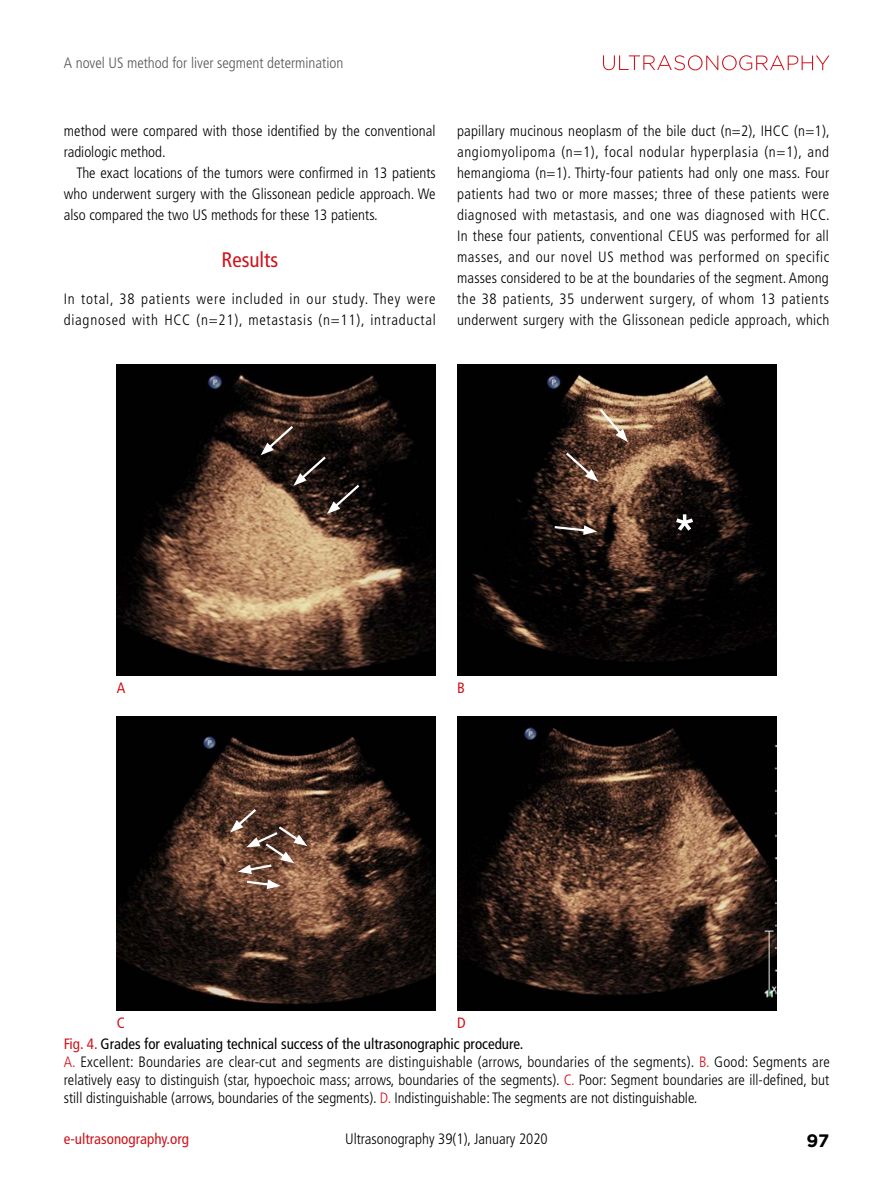
<style>
.page{position:relative;width:893px;height:1191px;background:#fff}
.page>*{position:absolute;margin:0;border:0;box-sizing:border-box;transform-origin:0 0}
.t1{font:condensed 21px "Frutiger LT Std";color:#d0121b}
.t2{font:700 18px "Gotham";color:#000}
.t3{font:300 condensed 15px/21px "Frutiger LT Std";color:#000}
.t4{font:300 condensed 15px/21px "Frutiger LT Std";letter-spacing:.05em;color:#000}
.t5{font:300 condensed 15px "Frutiger LT Std";color:#595757}
.t6{font:condensed 15px "Frutiger LT Std";color:#d0121b}
.s1{font-weight:400;color:#d0121b}
.s2{font-weight:400}
.s3{color:#d0121b}
</style>
<div class="page">
<svg style="left:603px;top:55px;width:226px;height:15px"></svg>
<img style="left:117px;top:716px;width:319px;height:294px">
<img style="left:457px;top:716px;width:319px;height:294px">
<img style="left:117px;top:364px;width:319px;height:311px">
<img style="left:457px;top:364px;width:319px;height:311px">
<svg style="left:597px;top:406px;width:31px;height:36px"></svg>
<svg style="left:230px;top:806px;width:77px;height:83px;background:#7c5a4a"></svg>
<svg style="left:564px;top:450px;width:34px;height:32px"></svg>
<svg style="left:261px;top:423px;width:101px;height:91px;background:#3c2e26"></svg>
<svg style="left:552px;top:524px;width:45px;height:11px"></svg>
<svg style="left:676px;top:514px;width:17px;height:17px"></svg>
<p class="t5" style="left:64px;top:54px;width:281px">A novel US method for liver segment determination</p>
<p class="t3" style="left:64px;top:120px;width:373px">method were compared with those identified by the conventional radiologic method.</p>
<p class="t3" style="left:64px;top:162px;width:374px;text-align:justify;text-indent:13px">The exact locations of the tumors were confirmed in 13 patients who underwent surgery with the Glissonean pedicle approach. We also compared the two US methods for these 13 patients.</p>
<h1 class="t1" style="left:221px;top:247px;width:58px">Results</h1>
<p class="t4" style="left:64px;top:288px;width:373px">In total, 38 patients were included in our study. They were diagnosed with HCC (n=21), metastasis (n=11), intraductal</p>
<p class="t3" style="left:457px;top:120px;width:374px;text-align:justify">papillary mucinous neoplasm of the bile duct (n=2), IHCC (n=1), angiomyolipoma (n=1), focal nodular hyperplasia (n=1), and hemangioma (n=1). Thirty-four patients had only one mass. Four patients had two or more masses; three of these patients were diagnosed with metastasis, and one was diagnosed with HCC.<br>In these four patients, conventional CEUS was performed for all masses, and our novel US method was performed on specific masses considered to be at the boundaries of the segment. Among the 38 patients, 35 underwent surgery, of whom 13 patients underwent surgery with the Glissonean pedicle approach, which</p>
<p class="t6" style="left:117px;top:679px;width:10px">A</p>
<p class="t6" style="left:457px;top:679px;width:9px">B</p>
<p class="t6" style="left:117px;top:1014px;width:10px">C</p>
<p class="t6" style="left:457px;top:1014px;width:10px">D</p>
<p class="t3" style="left:64px;top:1035px;width:767px;line-height:18px"><span class="s1">Fig. 4.</span> <span class="s2">Grades for evaluating technical success of the ultrasonographic procedure.<br></span><span class="s3">A.</span> Excellent: Boundaries are clear-cut and segments are distinguishable (arrows, boundaries of the segments). <span class="s3">B.</span> Good: Segments are relatively easy to distinguish (star, hypoechoic mass; arrows, boundaries of the segments). <span class="s3">C.</span> Poor: Segment boundaries are ill-defined, but still distinguishable (arrows, boundaries of the segments). <span class="s3">D.</span> Indistinguishable: The segments are not distinguishable.</p>
<p class="t6" style="left:64px;top:1130px;width:127px">e-ultrasonography.org</p>
<p class="t3" style="left:345px;top:1128px;width:204px">Ultrasonography 39(1), January 2020</p>
<p class="t2" style="left:806px;top:1130px;width:24px">97</p>
</div>
